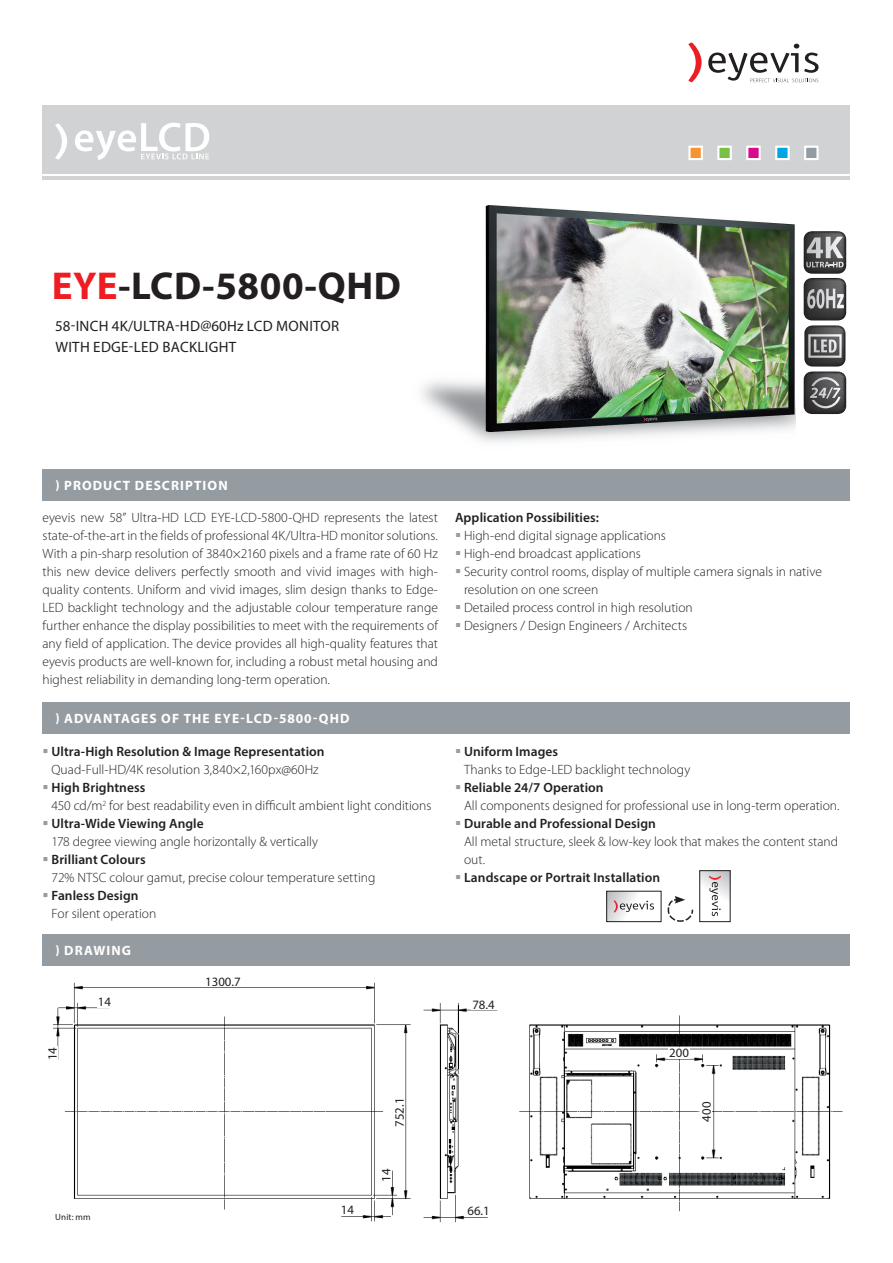
<style>
.page{position:relative;width:893px;height:1263px;background:#fff}
.page>*{position:absolute;margin:0;border:0;box-sizing:border-box;transform-origin:0 0}
.t1{font:700 39px "Myriad Pro";letter-spacing:.015em;color:#231f20}
.t2{font:15px/21px "Myriad Pro";letter-spacing:.02em;color:#231f20}
.t3{font:300 13.5px/18px "Myriad Pro";color:#231f20}
.t4{font:700 13.5px "Myriad Pro";letter-spacing:.08em;color:#fff}
.t5{font:600 13.5px "Myriad Pro";letter-spacing:.005em;color:#231f20}
.t6{font:12.75px "Myriad Pro";color:#231f20}
.t7{font:9px "Myriad Pro";letter-spacing:.015em;color:#231f20}
.s1{color:#ee1d23}
.s2{font-weight:600}
</style>
<div class="page">
<img style="left:519px;top:1015px;width:324px;height:197px">
<img style="left:53px;top:982px;width:358px;height:240px">
<img style="left:423px;top:1004px;width:75px;height:201px">
<img style="left:423px;top:1205px;width:65px;height:18px">
<div style="left:472px;top:998px;width:26px;height:11px;background:#fff"></div>
<div style="left:467px;top:1204px;width:24px;height:12px;background:#fff"></div>
<div style="left:380px;top:1168px;width:11px;height:15px;background:#fff"></div>
<div style="left:340px;top:1204px;width:15px;height:11px;background:#fff"></div>
<div style="left:394px;top:1097px;width:11px;height:30px;background:#fff"></div>
<div style="left:204px;top:975px;width:37px;height:11px;background:#fff"></div>
<div style="left:97px;top:996px;width:15px;height:11px;background:#fff"></div>
<div style="left:47px;top:1046px;width:11px;height:15px;background:#fff"></div>
<div style="left:700px;top:1101px;width:11px;height:21px;background:#fff"></div>
<div style="left:669px;top:1047px;width:21px;height:11px;background:#fff"></div>
<hr style="left:43px;top:177px;width:807px;height:3px;background:#d1d2d4">
<div style="left:43px;top:105px;width:807px;height:68px;background:#d1d2d4"></div>
<div style="left:688px;top:146px;width:15px;height:14px;background:#f79332;border:2px solid #fff"></div>
<div style="left:717px;top:146px;width:15px;height:14px;background:#79c142;border:2px solid #fff"></div>
<div style="left:746px;top:146px;width:15px;height:14px;background:#d70c8c;border:2px solid #fff"></div>
<div style="left:775px;top:146px;width:15px;height:14px;background:#00a6e4;border:2px solid #fff"></div>
<div style="left:804px;top:146px;width:15px;height:14px;background:#959ca1;border:2px solid #fff"></div>
<div style="left:43px;top:469px;width:807px;height:31px;background:#959ca1"></div>
<div style="left:43px;top:702px;width:807px;height:31px;background:#959ca1"></div>
<div style="left:43px;top:934px;width:807px;height:31px;background:#959ca1"></div>
<svg style="left:75px;top:123px;width:134px;height:37px"></svg>
<svg style="left:55px;top:123px;width:12px;height:37px"></svg>
<svg style="left:688px;top:43px;width:14px;height:39px"></svg>
<svg style="left:708px;top:44px;width:111px;height:38px"></svg>
<img style="left:421px;top:205px;width:374px;height:237px">
<svg style="left:608px;top:893px;width:28px;height:27px"></svg>
<div style="left:606px;top:891px;width:55px;height:31px;border:1px solid #231f20"></div>
<svg style="left:667px;top:896px;width:27px;height:26px"></svg>
<svg style="left:701px;top:872px;width:27px;height:45px"></svg>
<div style="left:699px;top:870px;width:31px;height:52px;border:1px solid #231f20"></div>
<svg style="left:709px;top:876px;width:12px;height:40px"></svg>
<svg style="left:614px;top:900px;width:40px;height:12px"></svg>
<svg style="left:804px;top:231px;width:42px;height:183px;background:#747475"></svg>
<p class="t1" style="left:52px;top:261px;width:351px"><span class="s1">EYE</span>-LCD-5800-QHD</p>
<p class="t2" style="left:55px;top:316px;width:286px">58-INCH 4K/ULTRA-HD@60Hz LCD MONITOR<br>WITH EDGE-LED BACKLIGHT</p>
<p class="t4" style="left:55px;top:476px;width:174px">) PRODUCT DESCRIPTION</p>
<p class="t3" style="left:43px;top:508px;width:397px;text-align:justify">eyevis new 58” Ultra-HD LCD EYE-LCD-5800-QHD represents the latest state-of-the-art in the fields of professional 4K/Ultra-HD monitor solutions.<br>With a pin-sharp resolution of 3840×2160 pixels and a frame rate of 60 Hz this new device delivers perfectly smooth and vivid images with high&shy;quality contents. Uniform and vivid images, slim design thanks to Edge-LED backlight technology and the adjustable colour temperature range further enhance the display possibilities to meet with the requirements of any field of application. The device provides all high-quality features that eyevis products are well-known for, including a robust metal housing and highest reliability in demanding long-term operation.</p>
<p class="t4" style="left:55px;top:709px;width:296px">) ADVANTAGES OF THE EYE-LCD-5800-QHD</p>
<p class="t3" style="left:52px;top:742px;width:275px"><span class="s2">Ultra-High Resolution &amp; Image Representation<br></span>Quad-Full-HD/4K resolution 3,840×2,160px@60Hz</p>
<p class="t3" style="left:52px;top:778px;width:381px"><span class="s2">High Brightness<br></span>450 cd/m<sup>2</sup> for best readability even in difficult ambient light conditions</p>
<p class="t3" style="left:52px;top:814px;width:268px"><span class="s2">Ultra-Wide Viewing Angle<br></span>178 degree viewing angle horizontally &amp; vertically</p>
<p class="t3" style="left:52px;top:850px;width:325px"><span class="s2">Brilliant Colours<br></span>72% NTSC colour gamut, precise colour temperature setting</p>
<p class="t3" style="left:52px;top:886px;width:106px"><span class="s2">Fanless Design<br></span>For silent operation</p>
<p class="t4" style="left:55px;top:941px;width:77px">) DRAWING</p>
<p class="t6" style="left:45px;top:1060px;width:15px;rotate:-90deg">14</p>
<p class="t6" style="left:98px;top:994px;width:15px">14</p>
<p class="t6" style="left:205px;top:973px;width:37px">1300.7</p>
<p class="t6" style="left:392px;top:1127px;width:30px;rotate:-90deg">752.1</p>
<p class="t5" style="left:455px;top:509px;width:145px">Application Possibilities:</p>
<p class="t3" style="left:464px;top:526px;width:204px">High-end digital signage applications</p>
<p class="t3" style="left:464px;top:544px;width:178px">High-end broadcast applications</p>
<p class="t3" style="left:464px;top:562px;width:359px">Security control rooms, display of multiple camera signals in native resolution on one screen</p>
<p class="t3" style="left:464px;top:598px;width:230px">Detailed process control in high resolution</p>
<p class="t3" style="left:464px;top:616px;width:225px">Designers / Design Engineers / Architects</p>
<p class="t3" style="left:464px;top:742px;width:228px"><span class="s2">Uniform Images<br></span>Thanks to Edge-LED backlight technology</p>
<p class="t3" style="left:464px;top:778px;width:377px"><span class="s2">Reliable 24/7 Operation<br></span>All components designed for professional use in long-term operation.</p>
<p class="t3" style="left:464px;top:814px;width:376px"><span class="s2">Durable and Professional Design<br></span>All metal structure, sleek &amp; low-key look that makes the content stand out.</p>
<p class="t5" style="left:464px;top:869px;width:198px">Landscape or Portrait Installation</p>
<p class="t6" style="left:472px;top:996px;width:24px">78.4</p>
<p class="t6" style="left:669px;top:1045px;width:21px">200</p>
<p class="t6" style="left:698px;top:1121px;width:21px;rotate:-90deg">400</p>
<p class="t7" style="left:55px;top:1212px;width:37px">Unit: mm</p>
<p class="t6" style="left:341px;top:1202px;width:15px">14</p>
<p class="t6" style="left:378px;top:1182px;width:15px;rotate:-90deg">14</p>
<p class="t6" style="left:467px;top:1203px;width:24px">66.1</p>
</div>
